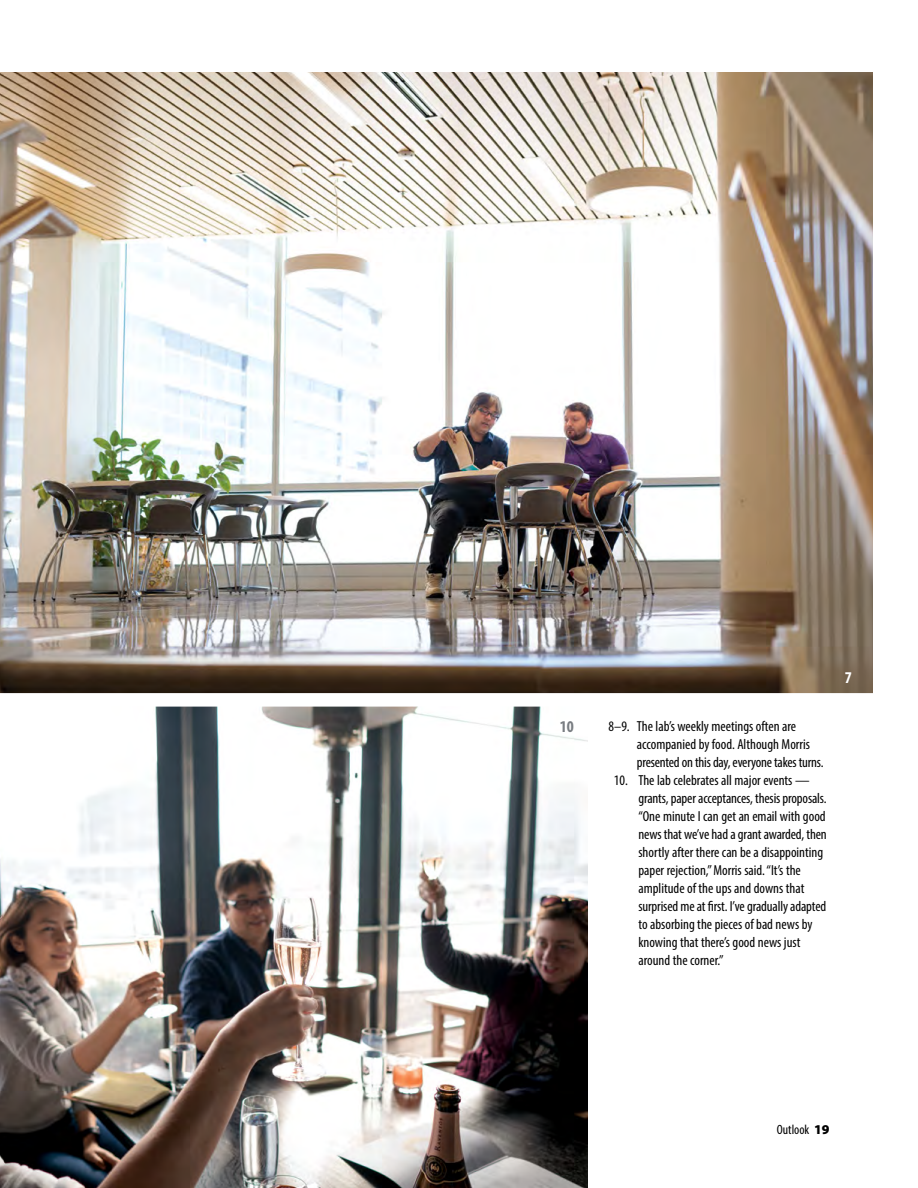
<style>
.page{position:relative;width:918px;height:1188px;background:#fff}
.page>*{position:absolute;margin:0;border:0;box-sizing:border-box;transform-origin:0 0}
.t1{font:700 condensed 16.5px "Myriad Pro";color:#797d82}
.t2{font:700 condensed 16.5px "Myriad Pro";color:#fff}
.t3{font:condensed 14.55px/18px "Myriad Pro";color:#000}
.t4{font:condensed 13.5px "Myriad Pro";color:#000}
.s1{font-weight:900;font-stretch:normal}
</style>
<div class="page">
<img style="left:0;top:72px;width:873px;height:621px">
<img style="left:0;top:707px;width:588px;height:481px">
<p class="t1" style="left:560px;top:717px;width:16px">10</p>
<p class="t3" style="left:637px;top:717px;width:188px;text-indent:-29px">8–9. The lab’s weekly meetings often are accompanied by food. Although Morris presented on this day, everyone takes turns.</p>
<p class="t3" style="left:638px;top:771px;width:190px;text-indent:-25px">10. The lab celebrates all major events — grants, paper acceptances, thesis proposals. “One minute I can get an email with good news that we’ve had a grant awarded, then shortly after there can be a disappointing paper rejection,” Morris said. “It’s the amplitude of the ups and downs that surprised me at first. I’ve gradually adapted to absorbing the pieces of bad news by knowing that there’s good news just around the corner.”</p>
<p class="t2" style="left:845px;top:667px;width:9px">7</p>
<p class="t4" style="left:777px;top:1121px;width:54px">Outlook <span class="s1">19</span></p>
</div>
